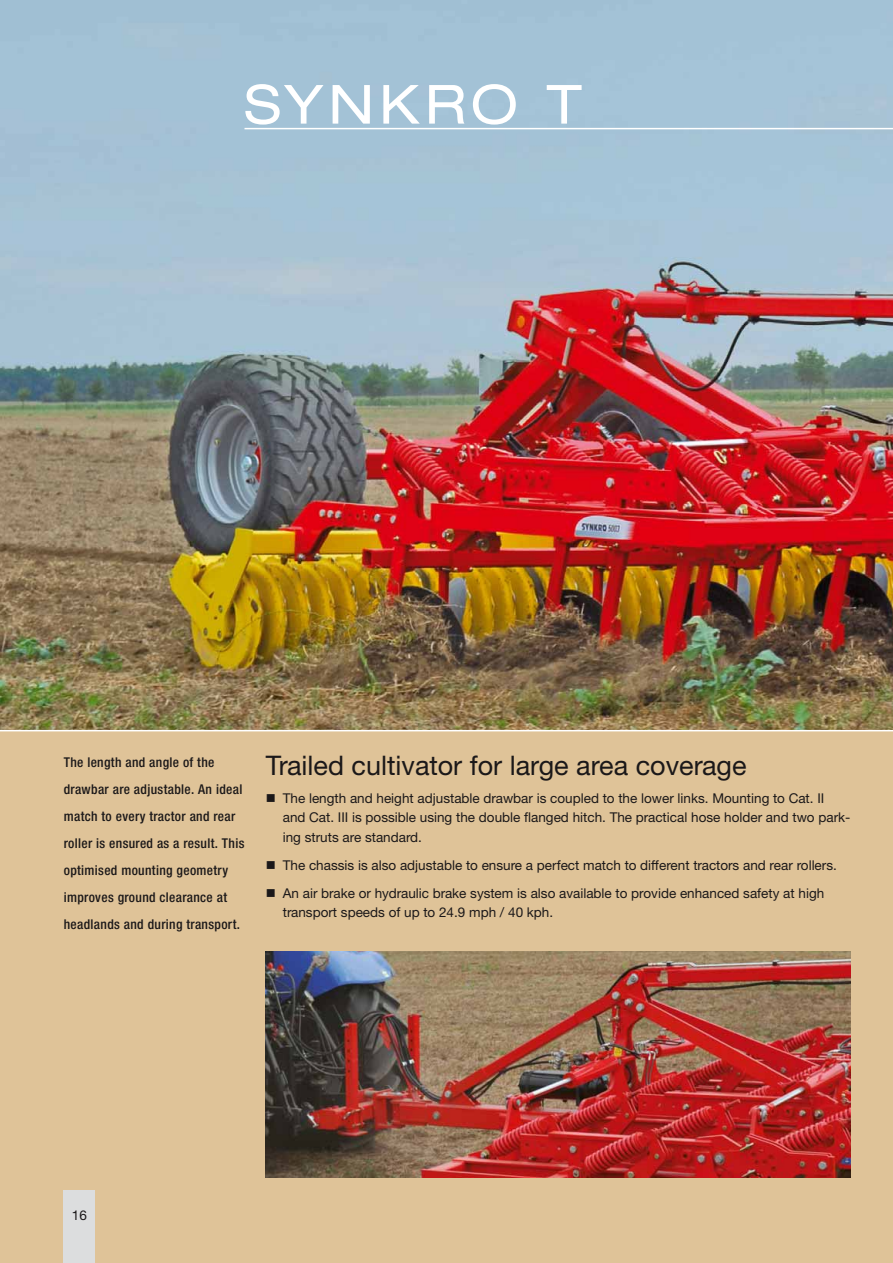
<style>
.page{position:relative;width:893px;height:1263px;background:#fff}
.page>*{position:absolute;margin:0;border:0;box-sizing:border-box;transform-origin:0 0}
.t1{font:expanded 54px "Helvetica Neue LT Std";letter-spacing:.09em;color:#fff}
.t2{font:27px "Helvetica Neue LTW1 G";color:#1b1819}
.t3{font:13.5px/19.5px "Helvetica Neue LTW1 G";color:#1b1819}
.t4{font:500 condensed 13.5px/27px "Helvetica Neue LTW1 G";letter-spacing:.025em;color:#1b1819}
</style>
<div class="page">
<img style="left:0;top:0;width:893px;height:730px">
<div style="left:0;top:731px;width:893px;height:532px;background:#dfc398"></div>
<div style="left:64px;top:1191px;width:31px;height:72px;background:#dcddde"></div>
<img style="left:266px;top:951px;width:584px;height:227px">
<hr style="left:244px;top:128px;width:649px;height:1px;background:#fff">
<h1 class="t1" style="left:244px;top:73px;width:339px">SYNKRO T</h1>
<p class="t4" style="left:64px;top:750px;width:182px">The length and angle of the drawbar are adjustable. An ideal match to every tractor and rear roller is ensured as a result. This optimised mounting geometry improves ground clearance at headlands and during transport.</p>
<h2 class="t2" style="left:266px;top:755px;width:482px">Trailed cultivator for large area coverage</h2>
<p class="t3" style="left:283px;top:790px;width:569px">The length and height adjustable drawbar is coupled to the lower links. Mounting to Cat. II and Cat. III is possible using the double flanged hitch. The practical hose holder and two park&shy;ing struts are standard.</p>
<p class="t3" style="left:283px;top:853px;width:556px;line-height:28px">The chassis is also adjustable to ensure a perfect match to different tractors and rear rollers.<br>An air brake or hydraulic brake system is also available to provide enhanced safety at high</p>
<p class="t3" style="left:283px;top:904px;width:272px">transport speeds of up to 24.9 mph / 40 kph.</p>
<p class="t3" style="left:72px;top:1207px;width:17px">16</p>
</div>
